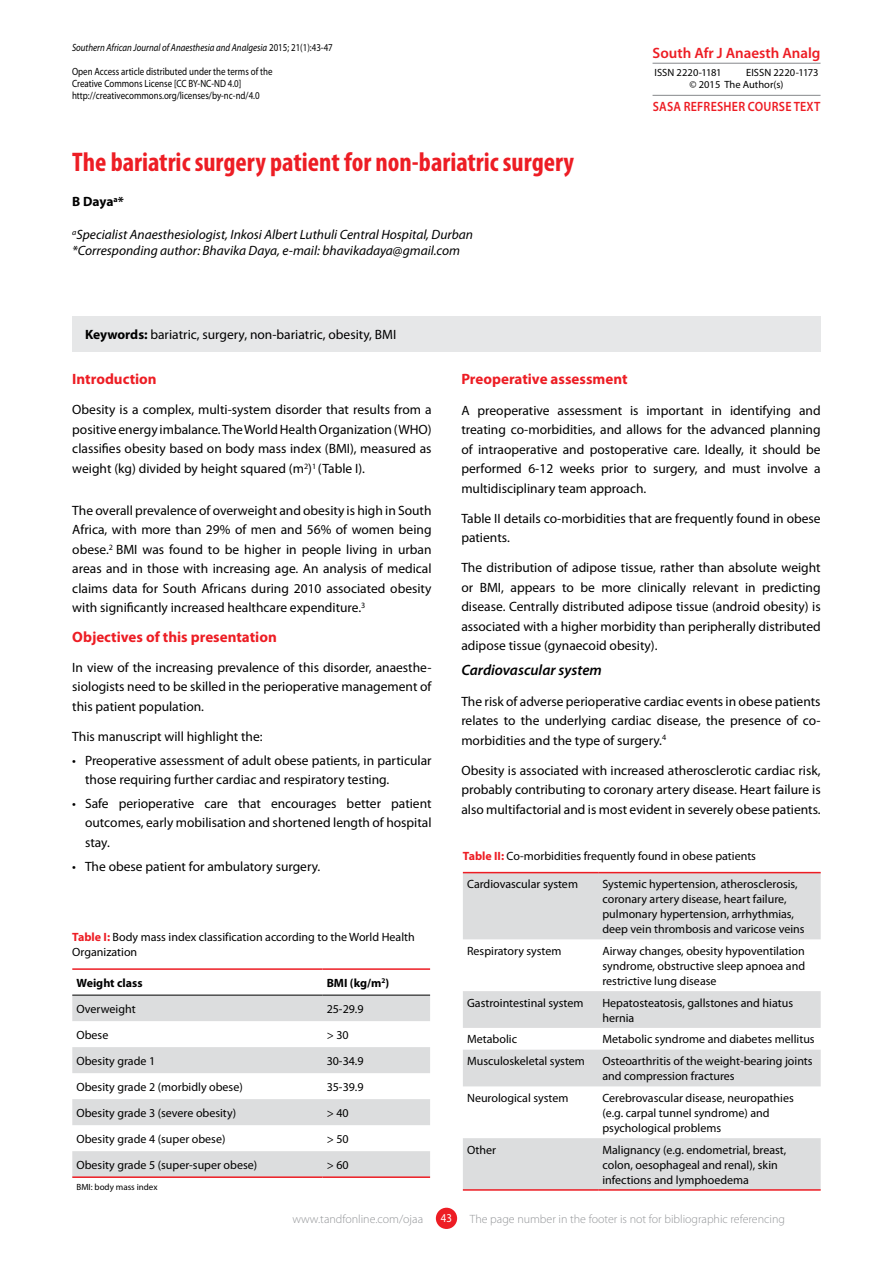
<style>
.page{position:relative;width:893px;height:1263px;background:#fff}
.page>*{position:absolute;margin:0;border:0;box-sizing:border-box;transform-origin:0 0}
.t1{font:700 condensed 27px "Myriad Pro";color:#ed1d24}
.t2{font:700 15px "Myriad Pro";color:#ed1d24}
.t3{font:600 15px "Myriad Pro";color:#ed1d24}
.t4{font:italic 600 15px "Myriad Pro";color:#000}
.t5{font:13.5px/19.5px "Myriad Pro";color:#000;text-align:justify}
.t6{font:italic 13.5px/16.5px "Myriad Pro";color:#000}
.t7{font:600 13.5px "Myriad Pro";letter-spacing:.02em;color:#ed1d24;scale:.89 1}
.t8{font:700 13.5px "Myriad Pro";color:#000}
.t9{font:12px/15px "Myriad Pro";color:#000}
.t10{font:300 12px "Myriad Pro";color:#939598}
.t11{font:700 12px "Myriad Pro";color:#000}
.t12{font:12px "Myriad Pro";color:#fff;scale:.9 1}
.t13{font:10.5px/12px "Myriad Pro";color:#000;scale:.85 1}
.t14{font:italic 10.5px "Myriad Pro";color:#000;scale:.85 1}
.t15{font:10.5px/12px "Myriad Pro";color:#000}
.t16{font:9px "Myriad Pro";color:#000}
.s1{font-style:normal}
.s2{font-weight:700}
.s3{font-weight:700;color:#ed1d24}
</style>
<div class="page">
<div style="left:436px;top:1208px;width:21px;height:21px;background:#ed1d24;border-radius:50%"></div>
<hr style="left:652px;top:63px;width:168px;height:1px;background:#939598">
<hr style="left:652px;top:95px;width:168px;height:1px;background:#939598">
<div style="left:72px;top:316px;width:748px;height:36px;background:#e6e7e8"></div>
<svg style="left:463px;top:873px;width:358px;height:316px;fill:#dcddde"></svg>
<hr style="left:463px;top:872px;width:135px;height:1px;background:#ed1d24">
<hr style="left:598px;top:872px;width:223px;height:1px;background:#ed1d24">
<hr style="left:463px;top:1189px;width:135px;height:2px;background:#ed1d24">
<hr style="left:598px;top:1189px;width:223px;height:2px;background:#ed1d24">
<svg style="left:72px;top:996px;width:358px;height:180px;fill:#dcddde"></svg>
<hr style="left:72px;top:968px;width:250px;height:2px;background:#ed1d24">
<hr style="left:322px;top:968px;width:108px;height:2px;background:#ed1d24">
<hr style="left:72px;top:1176px;width:250px;height:2px;background:#ed1d24">
<hr style="left:322px;top:1176px;width:108px;height:2px;background:#ed1d24">
<hr style="left:72px;top:995px;width:250px;height:1px;background:#000">
<hr style="left:322px;top:995px;width:108px;height:1px;background:#000">
<p class="t14" style="left:72px;top:41px;width:308px">Southern African Journal of Anaesthesia and Analgesia <span class="s1">2015; 21(1):43-47</span></p>
<p class="t13" style="left:72px;top:65px;width:237px">Open Access article distributed under the terms of the<br>Creative Commons License [CC BY-NC-ND 4.0] http://creativecommons.org/licenses/by-nc-nd/4.0</p>
<h1 class="t1" style="left:72px;top:147px;width:503px">The bariatric surgery patient for non-bariatric surgery</h1>
<p class="t8" style="left:72px;top:194px;width:53px">B Daya<sup>a</sup>*</p>
<p class="t6" style="left:72px;top:226px;width:402px"><sup>a</sup>Specialist Anaesthesiologist, Inkosi Albert Luthuli Central Hospital, Durban *Corresponding author: Bhavika Daya, e-mail: bhavikadaya@gmail.com</p>
<p class="t5" style="left:85px;top:325px;width:313px"><span class="s2">Keywords:</span> bariatric, surgery, non-bariatric, obesity, BMI</p>
<p class="t3" style="left:652px;top:45px;width:169px">South Afr J Anaesth Analg</p>
<p class="t15" style="left:654px;top:67px;width:69px">ISSN 2220-1181</p>
<p class="t15" style="left:689px;top:67px;width:131px;text-indent:57px">EISSN 2220-1173 © 2015 The Author(s)</p>
<p class="t7" style="left:653px;top:99px;width:190px">SASA REFRESHER COURSE TEXT</p>
<p class="t2" style="left:72px;top:371px;width:86px">Introduction</p>
<p class="t5" style="left:72px;top:400px;width:361px">Obesity is a complex, multi-system disorder that results from a positive energy imbalance. The World Health Organization (WHO) classifies obesity based on body mass index (BMI), measured as weight (kg) divided by height squared (m<sup>2</sup>)<sup>1</sup> (Table I).</p>
<p class="t5" style="left:72px;top:501px;width:361px">The overall prevalence of overweight and obesity is high in South Africa, with more than 29% of men and 56% of women being obese.<sup>2</sup> BMI was found to be higher in people living in urban areas and in those with increasing age. An analysis of medical claims data for South Africans during 2010 associated obesity with significantly increased healthcare expenditure.<sup>3</sup></p>
<p class="t2" style="left:72px;top:628px;width:206px">Objectives of this presentation</p>
<p class="t5" style="left:72px;top:658px;width:361px">In view of the increasing prevalence of this disorder, anaesthe&shy;siologists need to be skilled in the perioperative management of this patient population.</p>
<p class="t5" style="left:72px;top:727px;width:192px">This manuscript will highlight the:</p>
<p class="t5" style="left:85px;top:751px;width:348px;text-indent:-13px">• Preoperative assessment of adult obese patients, in particular those requiring further cardiac and respiratory testing.</p>
<p class="t5" style="left:85px;top:794px;width:348px;text-indent:-13px">• Safe perioperative care that encourages better patient outcomes, early mobilisation and shortened length of hospital stay.</p>
<p class="t5" style="left:72px;top:857px;width:250px">• The obese patient for ambulatory surgery.</p>
<p class="t9" style="left:72px;top:930px;width:344px"><span class="s3">Table I:</span> Body mass index classification according to the World Health<br>Organization</p>
<p class="t11" style="left:77px;top:976px;width:68px">Weight class</p>
<p class="t11" style="left:327px;top:976px;width:64px">BMI (kg/m<sup>2</sup>)</p>
<p class="t9" style="left:77px;top:1001px;width:61px">Overweight</p>
<p class="t9" style="left:327px;top:1001px;width:38px">25-29.9</p>
<p class="t9" style="left:77px;top:1027px;width:33px">Obese</p>
<p class="t9" style="left:327px;top:1027px;width:24px">&gt; 30</p>
<p class="t9" style="left:77px;top:1053px;width:80px">Obesity grade 1</p>
<p class="t9" style="left:327px;top:1053px;width:38px">30-34.9</p>
<p class="t9" style="left:77px;top:1079px;width:168px">Obesity grade 2 (morbidly obese)</p>
<p class="t9" style="left:327px;top:1079px;width:38px">35-39.9</p>
<p class="t9" style="left:77px;top:1105px;width:161px">Obesity grade 3 (severe obesity)</p>
<p class="t9" style="left:327px;top:1105px;width:24px">&gt; 40</p>
<p class="t9" style="left:77px;top:1131px;width:150px">Obesity grade 4 (super obese)</p>
<p class="t9" style="left:327px;top:1131px;width:24px">&gt; 50</p>
<p class="t9" style="left:77px;top:1157px;width:182px">Obesity grade 5 (super-super obese)</p>
<p class="t9" style="left:327px;top:1157px;width:24px">&gt; 60</p>
<p class="t16" style="left:77px;top:1182px;width:83px">BMI: body mass index</p>
<p class="t2" style="left:461px;top:371px;width:168px">Preoperative assessment</p>
<p class="t5" style="left:461px;top:401px;width:361px">A preoperative assessment is important in identifying and treating co-morbidities, and allows for the advanced planning of intraoperative and postoperative care. Ideally, it should be performed 6-12 weeks prior to surgery, and must involve a multidisciplinary team approach.</p>
<p class="t5" style="left:461px;top:509px;width:361px">Table II details co-morbidities that are frequently found in obese patients.</p>
<p class="t5" style="left:461px;top:558px;width:361px">The distribution of adipose tissue, rather than absolute weight or BMI, appears to be more clinically relevant in predicting disease. Centrally distributed adipose tissue (android obesity) is associated with a higher morbidity than peripherally distributed adipose tissue (gynaecoid obesity).</p>
<p class="t4" style="left:461px;top:662px;width:142px">Cardiovascular system</p>
<p class="t5" style="left:461px;top:691px;width:361px">The risk of adverse perioperative cardiac events in obese patients relates to the underlying cardiac disease, the presence of co&shy;morbidities and the type of surgery.<sup>4</sup></p>
<p class="t5" style="left:461px;top:761px;width:361px">Obesity is associated with increased atherosclerotic cardiac risk, probably contributing to coronary artery disease. Heart failure is also multifactorial and is most evident in severely obese patients.</p>
<p class="t9" style="left:463px;top:848px;width:295px"><span class="s3">Table II:</span> Co-morbidities frequently found in obese patients</p>
<p class="t9" style="left:467px;top:877px;width:112px">Cardiovascular system</p>
<p class="t9" style="left:602px;top:877px;width:204px">Systemic hypertension, atherosclerosis, coronary artery disease, heart failure, pulmonary hypertension, arrhythmias, deep vein thrombosis and varicose veins</p>
<p class="t9" style="left:467px;top:943px;width:96px">Respiratory system</p>
<p class="t9" style="left:602px;top:943px;width:204px;text-align:justify">Airway changes, obesity hypoventilation syndrome, obstructive sleep apnoea and restrictive lung disease</p>
<p class="t9" style="left:467px;top:995px;width:118px">Gastrointestinal system</p>
<p class="t9" style="left:602px;top:995px;width:192px">Hepatosteatosis, gallstones and hiatus hernia</p>
<p class="t9" style="left:467px;top:1032px;width:51px">Metabolic</p>
<p class="t9" style="left:602px;top:1032px;width:214px">Metabolic syndrome and diabetes mellitus</p>
<p class="t9" style="left:467px;top:1054px;width:119px">Musculoskeletal system</p>
<p class="t9" style="left:602px;top:1054px;width:212px">Osteoarthritis of the weight-bearing joints and compression fractures</p>
<p class="t9" style="left:467px;top:1090px;width:103px">Neurological system</p>
<p class="t9" style="left:602px;top:1090px;width:193px">Cerebrovascular disease, neuropathies (e.g. carpal tunnel syndrome) and psychological problems</p>
<p class="t9" style="left:467px;top:1142px;width:31px">Other</p>
<p class="t9" style="left:602px;top:1142px;width:185px">Malignancy (e.g. endometrial, breast, colon, oesophageal and renal), skin infections and lymphoedema</p>
<p class="t10" style="left:292px;top:1213px;width:132px">www.tandfonline.com/ojaa</p>
<p class="t12" style="left:441px;top:1212px;width:14px">43</p>
<p class="t10" style="left:470px;top:1213px;width:317px">The page number in the footer is not for bibliographic referencing</p>
</div>
